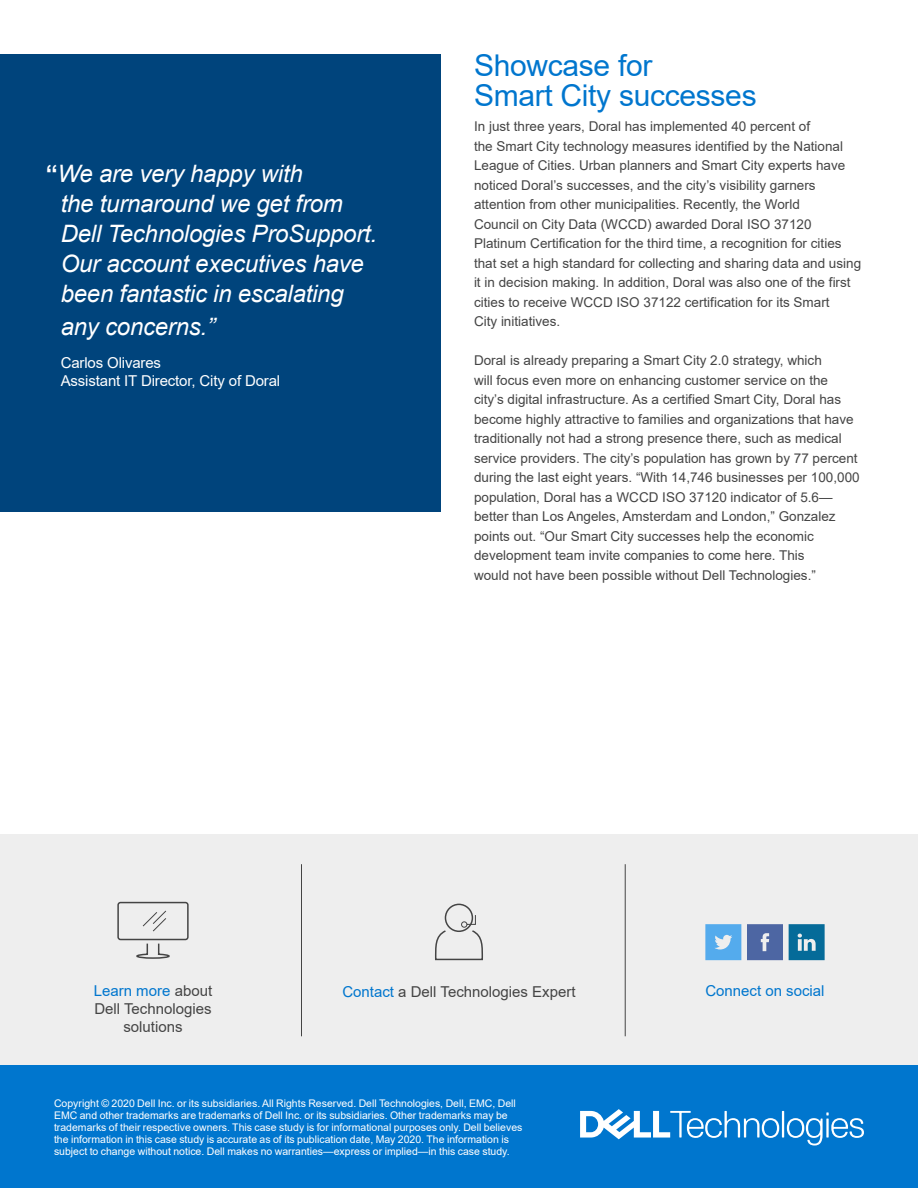
<style>
.page{position:relative;width:918px;height:1188px;background:#fff}
.page>*{position:absolute;margin:0;border:0;box-sizing:border-box;transform-origin:0 0}
.t1{font:30px/30px "Arial";letter-spacing:-.01em;color:#0076ce}
.t2{font:italic 24px/30px "Arial";letter-spacing:-.01em;color:#fff}
.t3{font:15px/18px "Arial";color:#444;text-align:center}
.t4{font:15px/18px "Arial";letter-spacing:-.01em;color:#fff}
.t5{font:15px "Arial";color:#0076ce}
.t6{font:13.5px/19.5px "Arial";color:#444}
.t7{font:10.5px/12px "Arial";color:#fff}
.s1{font-weight:700;font-style:normal}
.s2{color:#444}
.s3{color:#0076ce}
</style>
<div class="page">
<div style="left:0;top:834px;width:918px;height:231px;background:#eee"></div>
<hr style="left:301px;top:864px;width:1px;height:172px;background:#444">
<hr style="left:625px;top:864px;width:1px;height:172px;background:#444">
<div style="left:445px;top:904px;width:28px;height:28px;border:2px solid #444;border-radius:50%"></div>
<svg style="left:435px;top:914px;width:48px;height:47px"></svg>
<div style="left:117px;top:902px;width:72px;height:38px;border:2px solid #444;border-radius:2px"></div>
<svg style="left:142px;top:910px;width:24px;height:22px"></svg>
<svg style="left:136px;top:943px;width:34px;height:16px"></svg>
<svg style="left:747px;top:924px;width:36px;height:36px"></svg>
<svg style="left:705px;top:924px;width:36px;height:36px"></svg>
<svg style="left:789px;top:924px;width:36px;height:36px"></svg>
<div style="left:0;top:1065px;width:918px;height:123px;background:#0076ce"></div>
<svg style="left:580px;top:1109px;width:284px;height:37px"></svg>
<div style="left:0;top:54px;width:441px;height:458px;background:#00447c"></div>
<h2 class="t2" style="left:61px;top:159px;width:318px;text-indent:-15px"><span class="s1">“</span>We are very happy with<br>the turnaround we get from<br>Dell Technologies ProSupport.<br>Our account executives have been fantastic in escalating</h2>
<h2 class="t2" style="left:61px;top:312px;width:156px">any concerns.”</h2>
<p class="t4" style="left:61px;top:354px;width:221px">Carlos Olivares<br>Assistant IT Director, City of Doral</p>
<h1 class="t1" style="left:474px;top:50px;width:284px">Showcase for<br>Smart City successes</h1>
<p class="t6" style="left:474px;top:117px;width:389px">In just three years, Doral has implemented 40 percent of<br>the Smart City technology measures identified by the National League of Cities. Urban planners and Smart City experts have noticed Doral’s successes, and the city’s visibility garners attention from other municipalities. Recently, the World<br>Council on City Data (WCCD) awarded Doral ISO 37120<br>Platinum Certification for the third time, a recognition for cities that set a high standard for collecting and sharing data and using it in decision making. In addition, Doral was also one of the first cities to receive WCCD ISO 37122 certification for its Smart<br>City initiatives.</p>
<p class="t6" style="left:474px;top:351px;width:387px">Doral is already preparing a Smart City 2.0 strategy, which<br>will focus even more on enhancing customer service on the city’s digital infrastructure. As a certified Smart City, Doral has become highly attractive to families and organizations that have traditionally not had a strong presence there, such as medical service providers. The city’s population has grown by 77 percent during the last eight years. “With 14,746 businesses per 100,000 population, Doral has a WCCD ISO 37120 indicator of 5.6— better than Los Angeles, Amsterdam and London,” Gonzalez points out. “Our Smart City successes help the economic development team invite companies to come here. This<br>would not have been possible without Dell Technologies.”</p>
<p class="t5" style="left:94px;top:980px;width:120px">Learn more <span class="s2">about</span></p>
<p class="t5" style="left:705px;top:980px;width:121px">Connect on social</p>
<p class="t3" style="left:94px;top:1000px;width:119px">Dell Technologies solutions</p>
<p class="t3" style="left:342px;top:983px;width:235px"><span class="s3">Contact</span> a Dell Technologies Expert</p>
<p class="t7" style="left:54px;top:1097px;width:470px">Copyright © 2020 Dell Inc. or its subsidiaries. All Rights Reserved. Dell Technologies, Dell, EMC, Dell EMC and other trademarks are trademarks of Dell Inc. or its subsidiaries. Other trademarks may be trademarks of their respective owners. This case study is for informational purposes only. Dell believes the information in this case study is accurate as of its publication date, May 2020. The information is subject to change without notice. Dell makes no warranties—express or implied—in this case study.</p>
</div>
